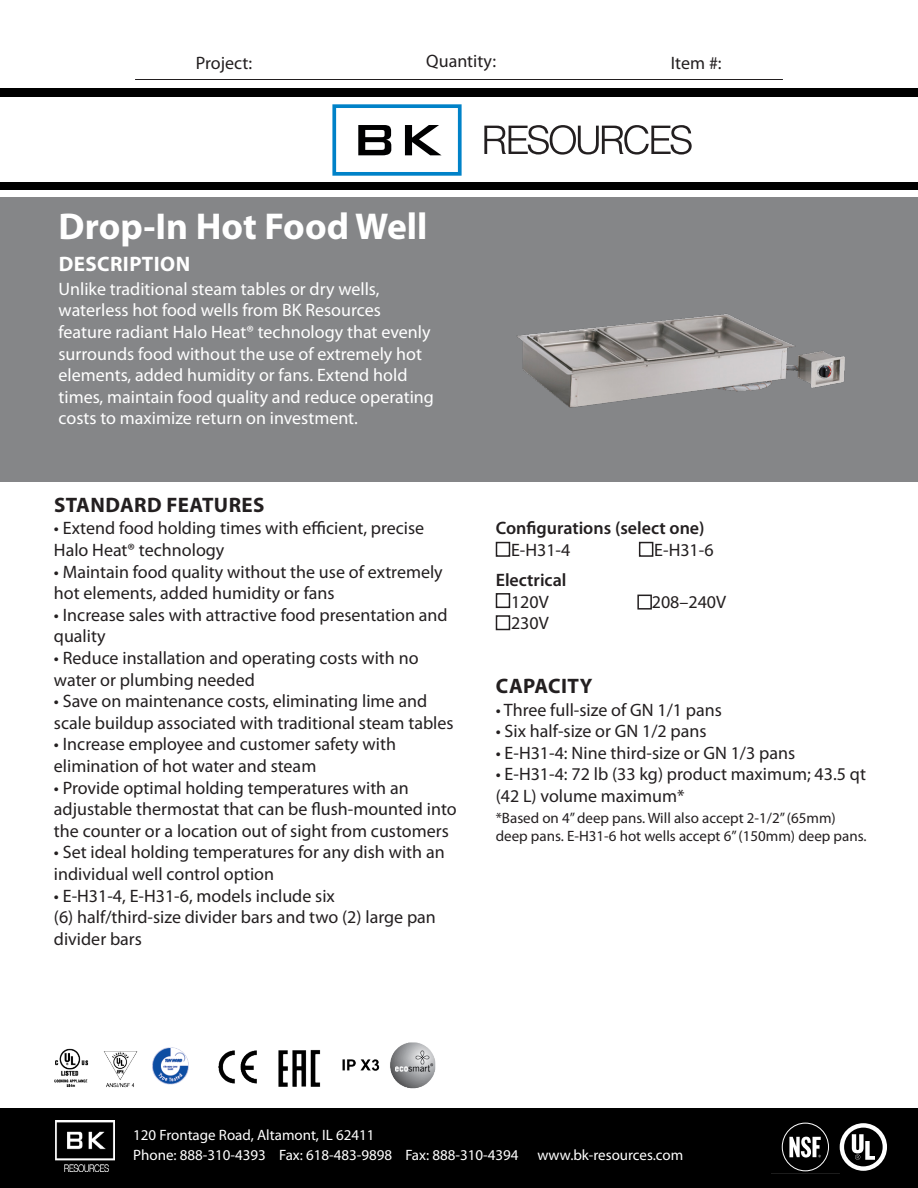
<style>
.page{position:relative;width:918px;height:1188px;background:#fff}
.page>*{position:absolute;margin:0;border:0;box-sizing:border-box;transform-origin:0 0}
.t1{font:700 37.5px "Myriad Pro";color:#fff}
.t2{font:700 21px "Myriad Pro";letter-spacing:.02em;color:#231f20}
.t3{font:700 21px "Myriad Pro";letter-spacing:.02em;color:#fff}
.t4{font:18px/21.6px "Myriad Pro";color:#231f20}
.t5{font:18px/21.6px "Myriad Pro";color:#fff}
.t6{font:600 18px "Myriad Pro";color:#231f20}
.t7{font:15px/19.2px "Myriad Pro";color:#fff}
.t8{font:15px/18px "Myriad Pro";color:#231f20}
</style>
<div class="page">
<svg style="left:484px;top:125px;width:208px;height:30px"></svg>
<svg style="left:332px;top:104px;width:130px;height:72px"></svg>
<hr style="left:135px;top:79px;width:648px;height:1px;background:#231f20">
<div style="left:0;top:198px;width:918px;height:284px;background:#858688"></div>
<div style="left:0;top:183px;width:918px;height:7px;background:#000"></div>
<div style="left:0;top:89px;width:918px;height:8px;background:#000"></div>
<div style="left:0;top:1109px;width:918px;height:79px;background:#000"></div>
<img style="left:55px;top:1121px;width:59px;height:50px">
<div style="left:782px;top:1123px;width:47px;height:48px;border:1px solid #fff;border-radius:50%"></div>
<svg style="left:789px;top:1137px;width:32px;height:21px"></svg>
<svg style="left:840px;top:1123px;width:47px;height:48px"></svg>
<div style="left:496px;top:542px;width:14px;height:15px;border:2px solid #231f20"></div>
<div style="left:496px;top:593px;width:14px;height:15px;border:2px solid #231f20"></div>
<div style="left:496px;top:615px;width:14px;height:15px;border:2px solid #231f20"></div>
<div style="left:639px;top:542px;width:14px;height:15px;border:2px solid #231f20"></div>
<div style="left:637px;top:595px;width:15px;height:15px;border:2px solid #231f20"></div>
<img style="left:54px;top:1042px;width:382px;height:47px">
<img style="left:517px;top:314px;width:327px;height:94px">
<p class="t4" style="left:196px;top:52px;width:58px">Project:</p>
<p class="t4" style="left:426px;top:50px;width:71px">Quantity:</p>
<p class="t4" style="left:671px;top:52px;width:52px">Item #:</p>
<h1 class="t1" style="left:58px;top:202px;width:370px">Drop-In Hot Food Well</h1>
<p class="t3" style="left:59px;top:251px;width:133px">DESCRIPTION</p>
<p class="t5" style="left:58px;top:278px;width:377px">Unlike traditional steam tables or dry wells, waterless hot food wells from BK Resources feature radiant Halo Heat® technology that evenly surrounds food without the use of extremely hot elements, added humidity or fans. Extend hold times, maintain food quality and reduce operating costs to maximize return on investment.</p>
<p class="t2" style="left:54px;top:491px;width:212px">STANDARD FEATURES</p>
<p class="t4" style="left:54px;top:517px;width:372px">• Extend food holding times with efficient, precise<br>Halo Heat® technology</p>
<p class="t4" style="left:54px;top:561px;width:390px">• Maintain food quality without the use of extremely hot elements, added humidity or fans</p>
<p class="t4" style="left:54px;top:604px;width:395px">• Increase sales with attractive food presentation and quality</p>
<p class="t4" style="left:54px;top:647px;width:366px">• Reduce installation and operating costs with no water or plumbing needed</p>
<p class="t4" style="left:54px;top:690px;width:401px">• Save on maintenance costs, eliminating lime and scale buildup associated with traditional steam tables</p>
<p class="t4" style="left:54px;top:733px;width:344px">• Increase employee and customer safety with elimination of hot water and steam</p>
<p class="t4" style="left:54px;top:777px;width:404px">• Provide optimal holding temperatures with an adjustable thermostat that can be flush-mounted into the counter or a location out of sight from customers</p>
<p class="t4" style="left:54px;top:841px;width:392px">• Set ideal holding temperatures for any dish with an individual well control option</p>
<p class="t4" style="left:54px;top:885px;width:384px">• E-H31-4, E-H31-6, models include six<br>(6) half/third-size divider bars and two (2) large pan divider bars</p>
<p class="t6" style="left:496px;top:517px;width:210px">Configurations (select one)</p>
<p class="t4" style="left:511px;top:539px;width:61px">E-H31-4</p>
<p class="t4" style="left:654px;top:539px;width:61px">E-H31-6</p>
<p class="t6" style="left:496px;top:569px;width:72px">Electrical</p>
<p class="t4" style="left:511px;top:591px;width:39px">120V</p>
<p class="t4" style="left:652px;top:591px;width:76px">208–240V</p>
<p class="t4" style="left:511px;top:612px;width:39px">230V</p>
<p class="t2" style="left:496px;top:672px;width:98px">CAPACITY</p>
<p class="t4" style="left:496px;top:698px;width:228px">• Three full-size of GN 1/1 pans</p>
<p class="t4" style="left:496px;top:720px;width:212px">• Six half-size or GN 1/2 pans</p>
<p class="t4" style="left:496px;top:742px;width:301px">• E-H31-4: Nine third-size or GN 1/3 pans</p>
<p class="t4" style="left:496px;top:763px;width:372px">• E-H31-4: 72 lb (33 kg) product maximum; 43.5 qt (42 L) volume maximum*</p>
<p class="t8" style="left:496px;top:809px;width:372px">*Based on 4” deep pans. Will also accept 2-1/2” (65mm) deep pans. E-H31-6 hot wells accept 6” (150mm) deep pans.</p>
<p class="t7" style="left:133px;top:1125px;width:387px">120 Frontage Road, Altamont, IL 62411<br>Phone: 888-310-4393 Fax: 618-483-9898 Fax: 888-310-4394</p>
<p class="t7" style="left:537px;top:1145px;width:147px">www.bk-resources.com</p>
</div>
